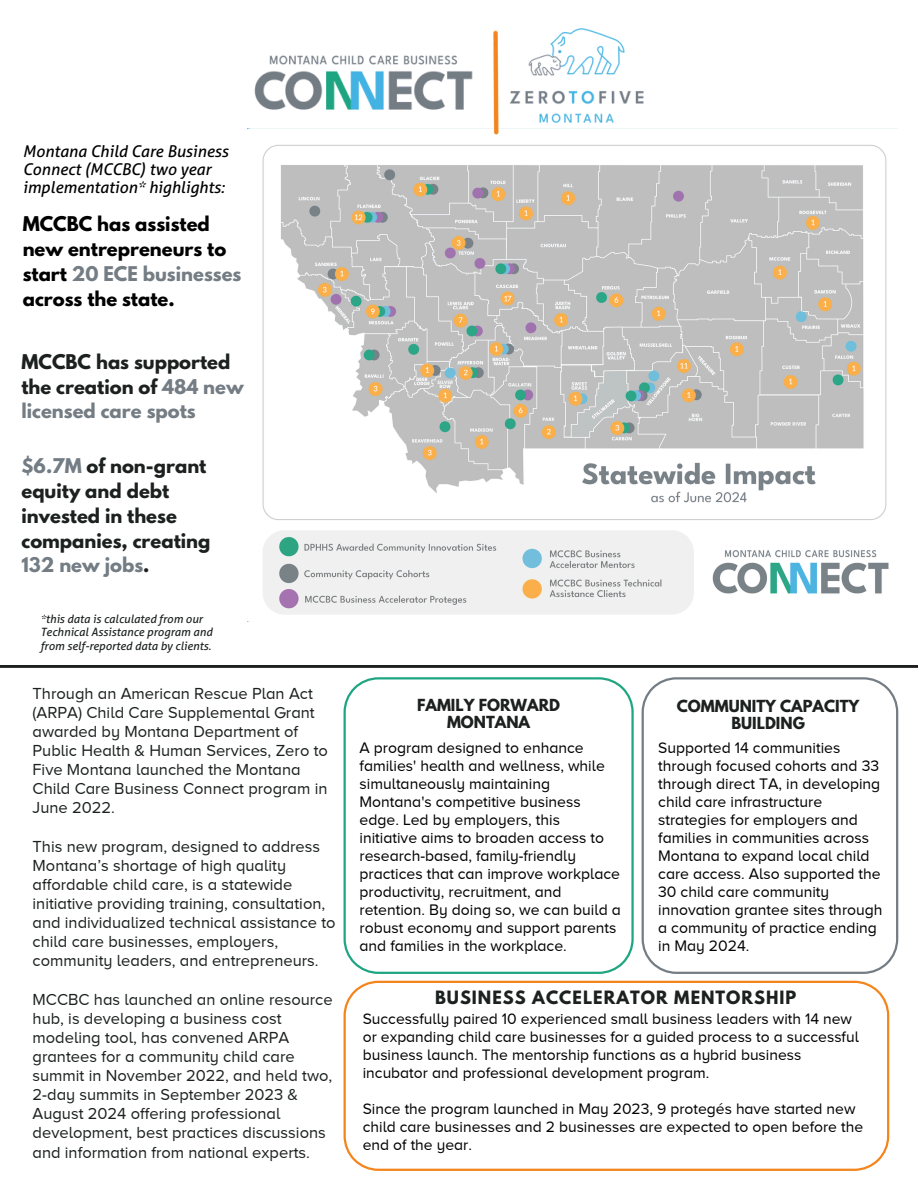
<style>
.page{position:relative;width:918px;height:1188px;background:#fff}
.page>*{position:absolute;margin:0;border:0;box-sizing:border-box;transform-origin:0 0}
.t1{font:700 18px/24.8px "League Spartan";color:#1c2120}
.t2{font:700 18px/24.8px "League Spartan";color:#000}
.t3{font:16.5px/19.2px "Proxima Nova A";color:#1c2120}
.t4{font:italic 16.2px/18px "Aller";color:#000}
.t5{font:700 16.2px "League Spartan";letter-spacing:.065em;color:#1c2120}
.t6{font:15.75px/18px "Proxima Nova A";color:#000}
.t7{font:15.6px/18px "Proxima Nova A";color:#000}
.t8{font:700 14.7px/16.8px "League Spartan";color:#1c2120;text-align:center}
.t9{font:italic 11.55px/13.4px "Aller";color:#1c2120}
.s1{color:#747c84}
</style>
<div class="page">
<svg style="left:0;top:666px;width:918px;height:475px"></svg>
<img style="left:248px;top:144px;width:641px;height:478px">
<svg style="left:642px;top:677px;width:256px;height:297px"></svg>
<svg style="left:344px;top:981px;width:545px;height:190px"></svg>
<svg style="left:344px;top:677px;width:290px;height:297px"></svg>
<img style="left:247px;top:28px;width:428px;height:107px">
<h5 class="t4" style="left:23px;top:142px;width:207px">Montana Child Care Business<br>Connect (MCCBC) two year implementation* highlights:</h5>
<p class="t2" style="left:23px;top:214px;width:220px">MCCBC has assisted new entrepreneurs to start <span class="s1">20 ECE businesses </span>across the state.</p>
<h4 class="t1" style="left:22px;top:351px;width:224px">MCCBC has supported the creation of <span class="s1">484 new licensed care spots</span></h4>
<h1 class="t1" style="left:22px;top:456px;width:190px"><span class="s1">$6.7M</span> of non-grant equity and debt invested in these companies, creating<br><span class="s1">132 new jobs</span>.</h1>
<h5 class="t9" style="left:40px;top:612px;width:174px">*this data is calculated from our<br>Technical Assistance program and from self-reported data by clients.</h5>
<h5 class="t3" style="left:33px;top:683px;width:297px">Through an American Rescue Plan Act (ARPA) Child Care Supplemental Grant awarded by Montana Department of<br>Public Health &amp; Human Services, Zero to<br>Five Montana launched the Montana<br>Child Care Business Connect program in<br>June 2022.</h5>
<h4 class="t3" style="left:33px;top:836px;width:305px">This new program, designed to address Montana’s shortage of high quality affordable child care, is a statewide initiative providing training, consultation, and individualized technical assistance to child care businesses, employers, community leaders, and entrepreneurs.</h4>
<h5 class="t3" style="left:33px;top:989px;width:302px">MCCBC has launched an online resource hub, is developing a business cost modeling tool, has convened ARPA grantees for a community child care summit in November 2022, and held two, 2-day summits in September 2023 &amp; August 2024 offering professional development, best practices discussions and information from national experts.</h5>
<h3 class="t8" style="left:417px;top:699px;width:145px">FAMILY FORWARD<br>MONTANA</h3>
<h2 class="t8" style="left:677px;top:699px;width:184px">COMMUNITY CAPACITY<br>BUILDING</h2>
<h2 class="t6" style="left:658px;top:739px;width:226px">Supported 14 communities through focused cohorts and 33 through direct TA, in developing child care infrastructure strategies for employers and families in communities across<br>Montana to expand local child care access. Also supported the<br>30 child care community innovation grantee sites through a community of practice ending in May 2024.</h2>
<h2 class="t5" style="left:435px;top:990px;width:363px">BUSINESS ACCELERATOR MENTORSHIP</h2>
<p class="t7" style="left:363px;top:1009px;width:498px">Successfully paired 10 experienced small business leaders with 14 new or expanding child care businesses for a guided process to a successful business launch. The mentorship functions as a hybrid business incubator and professional development program.</p>
<p class="t7" style="left:363px;top:1099px;width:502px">Since the program launched in May 2023, 9 protegés have started new child care businesses and 2 businesses are expected to open before the end of the year.</p>
<h3 class="t6" style="left:360px;top:739px;width:263px">A program designed to enhance families' health and wellness, while simultaneously maintaining Montana's competitive business edge. Led by employers, this initiative aims to broaden access to research-based, family-friendly practices that can improve workplace productivity, recruitment, and retention. By doing so, we can build a robust economy and support parents and families in the workplace.</h3>
</div>
